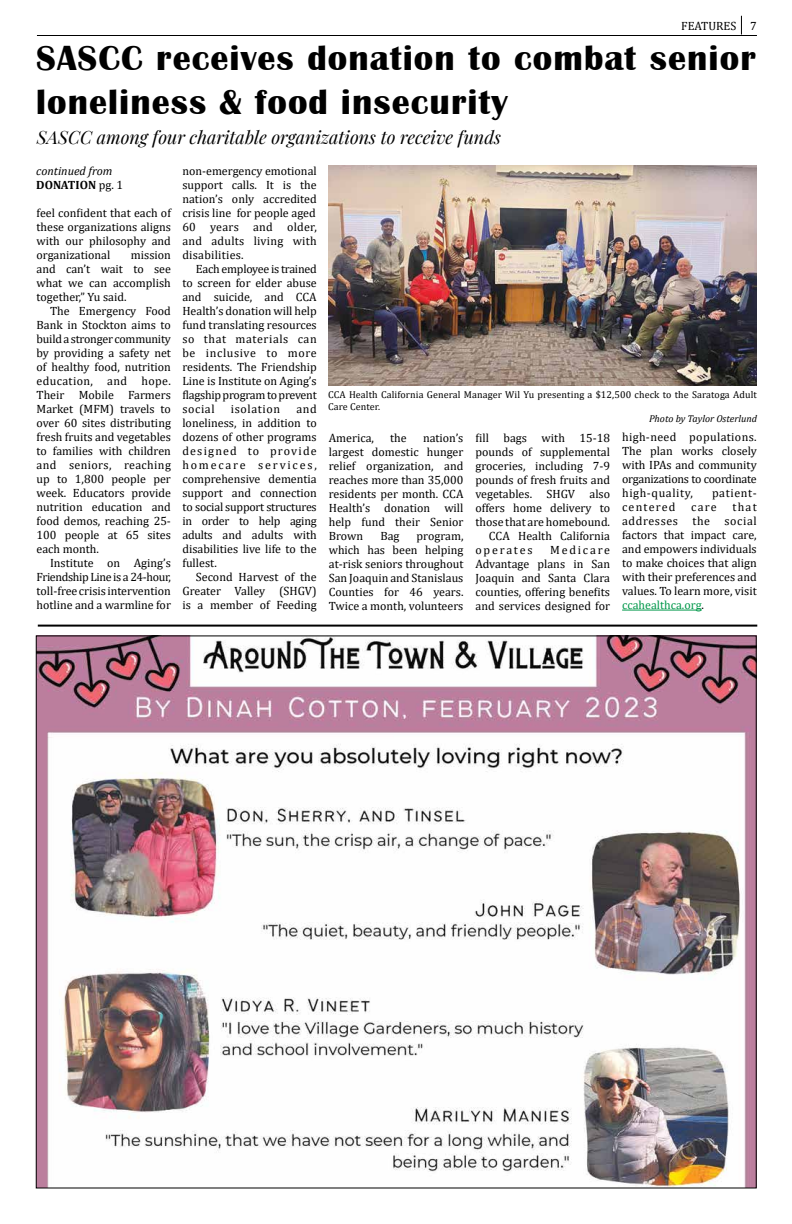
<style>
.page{position:relative;width:792px;height:1224px;background:#fff}
.page>*{position:absolute;margin:0;border:0;box-sizing:border-box;transform-origin:0 0}
.t1{font:700 36px/43.2px "Britannic";letter-spacing:.03em;color:#000}
.t2{font:italic 18px "Playfair Display";color:#000}
.t3{font:12px/14px "Cambria";color:#000;text-align:justify}
.t4{font:italic 12px/14.4px "Cambria";color:#000}
.t5{font:12px "Cambria";letter-spacing:.05em;color:#000}
.t6{font:12px "Cambria";letter-spacing:.15em;color:#000}
.t7{font:12px "Cambria";letter-spacing:.1em;color:#000}
.t8{font:10px/12px "Cambria";letter-spacing:.01em;color:#000}
.t9{font:italic 10px "Cambria";color:#000}
.s1{font-weight:700;font-style:normal}
.s2{font-style:normal}
.s3{color:#00984a}
</style>
<div class="page">
<hr style="left:37px;top:35px;width:720px;height:1px;background:#000">
<svg style="left:741px;top:16px;width:1px;height:19px"></svg>
<img style="left:328px;top:165px;width:429px;height:221px">
<hr style="left:622px;top:610px;width:80px;height:1px;background:#00984a">
<img style="left:38px;top:638px;width:716px;height:548px">
<hr style="left:38px;top:625px;width:719px;height:2px;background:#000">
<p class="t3" style="left:681px;top:19px;width:77px">FEATURES 7</p>
<h1 class="t1" style="left:36px;top:37px;width:721px">SASCC receives donation to combat senior loneliness &amp; food insecurity</h1>
<h2 class="t2" style="left:37px;top:123px;width:465px">SASCC among four charitable organizations to receive funds</h2>
<p class="t4" style="left:36px;top:163px;width:88px">continued from<br><span class="s1">DONATION</span> <span class="s2">pg. 1</span></p>
<p class="t3" style="left:37px;top:206px;width:136px">feel confident that each of these organizations aligns with our philosophy and organizational</p>
<p class="t3" style="left:37px;top:248px;width:136px;text-indent:94px">mission and can’t wait to see what we can accomplish together,” Yu said.</p>
<p class="t3" style="left:37px;top:304px;width:136px;text-indent:14px">The Emergency Food Bank in Stockton aims to build a stronger community by providing a safety net of healthy food, nutrition education, and hope.<br>Their Mobile Farmers Market (MFM) travels to over 60 sites distributing fresh fruits and vegetables to families with children and seniors, reaching up to 1,800 people per week. Educators provide nutrition education and food demos, reaching 25- 100 people at 65 sites each month.</p>
<p class="t3" style="left:37px;top:556px;width:136px;text-indent:14px">Institute on Aging’s Friendship Line is a 24-hour, toll-free crisis intervention hotline and a warmline for</p>
<p class="t3" style="left:182px;top:164px;width:136px">non-emergency emotional support calls. It is the nation’s only accredited crisis line for people aged 60 years and older, and adults living with disabilities.</p>
<p class="t3" style="left:182px;top:262px;width:136px;text-indent:14px">Each employee is trained to screen for elder abuse and suicide, and CCA Health’s donation will help fund translating resources so that materials can be inclusive to more residents. The Friendship Line is Institute on Aging’s flagship program to prevent social</p>
<p class="t3" style="left:182px;top:402px;width:136px;text-indent:114px">and loneliness, in addition to dozens of other programs designed to provide homecare services, comprehensive dementia support and connection to social support structures in order to help aging adults and adults with disabilities live life to the fullest.</p>
<p class="t3" style="left:182px;top:570px;width:136px;text-indent:14px">Second Harvest of the Greater Valley (SHGV) is a member of Feeding</p>
<p class="t5" style="left:231px;top:402px;width:51px">isolation</p>
<p class="t8" style="left:328px;top:389px;width:430px">CCA Health California General Manager Wil Yu presenting a $12,500 check to the Saratoga Adult<br>Care Center.</p>
<p class="t9" style="left:649px;top:412px;width:109px">Photo by Taylor Osterlund</p>
<p class="t3" style="left:329px;top:430px;width:47px">America,</p>
<p class="t3" style="left:390px;top:430px;width:18px">the</p>
<p class="t3" style="left:329px;top:430px;width:136px;text-indent:94px">nation’s largest domestic hunger relief organization, and reaches more than 35,000 residents per month. CCA Health’s donation will help fund their Senior Brown</p>
<p class="t3" style="left:380px;top:528px;width:21px">Bag</p>
<p class="t3" style="left:329px;top:528px;width:136px;text-indent:88px">program, which has been helping at-risk seniors throughout San Joaquin and Stanislaus Counties for 46 years.<br>Twice a month, volunteers</p>
<p class="t3" style="left:475px;top:430px;width:136px">fill bags with 15-18</p>
<p class="t3" style="left:475px;top:444px;width:136px">pounds of supplemental</p>
<p class="t3" style="left:475px;top:458px;width:136px">groceries, including 7-9</p>
<p class="t3" style="left:475px;top:472px;width:136px">pounds of fresh fruits and</p>
<p class="t3" style="left:475px;top:486px;width:136px">vegetables. SHGV also</p>
<p class="t3" style="left:475px;top:500px;width:136px">offers home delivery to</p>
<p class="t3" style="left:475px;top:514px;width:136px">those that are homebound.</p>
<p class="t3" style="left:489px;top:529px;width:123px">CCA Health California</p>
<p class="t6" style="left:475px;top:542px;width:59px">operates</p>
<p class="t3" style="left:475px;top:543px;width:136px;text-indent:75px">Medicare Advantage plans in San Joaquin and Santa Clara counties, offering benefits and services designed for</p>
<p class="t3" style="left:622px;top:430px;width:136px">high-need populations.<br>The plan works closely with IPAs and community organizations to coordinate high-quality,</p>
<p class="t5" style="left:712px;top:486px;width:46px">patient-</p>
<p class="t3" style="left:622px;top:500px;width:136px;text-indent:110px">that addresses the social factors that impact care, and empowers individuals to make choices that align with their preferences and values. To learn more, visit <span class="s3">ccahealthca.org</span>.</p>
<p class="t7" style="left:622px;top:500px;width:55px">centered</p>
<p class="t3" style="left:691px;top:500px;width:27px">care</p>
</div>
